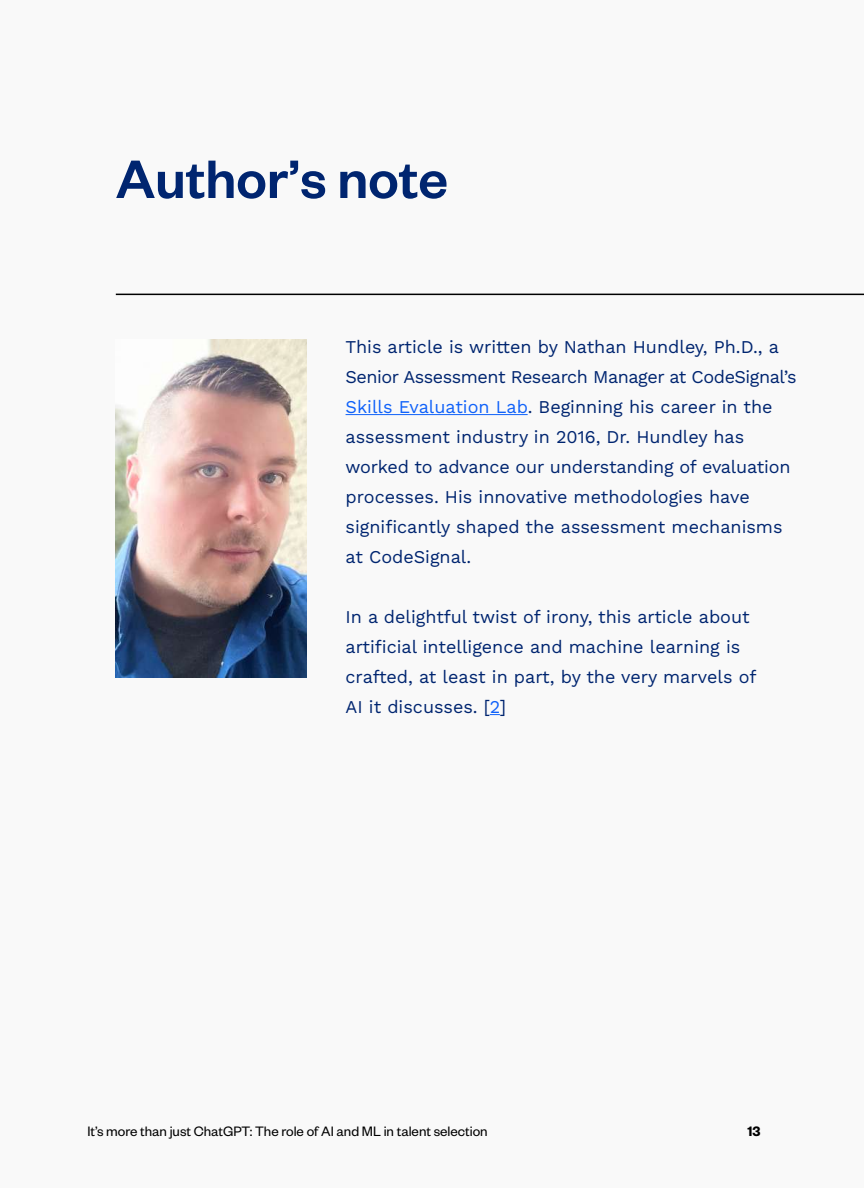
<style>
.page{position:relative;width:864px;height:1188px;background:#f9f9f9}
.page>*{position:absolute;margin:0;border:0;box-sizing:border-box;transform-origin:0 0}
.t1{font:500 59.4px "Founders Grotesk";color:#002570}
.t2{font:18px/30px "Work Sans";color:#002570}
.t3{font:15px "Founders Grotesk";color:#000}
.t4{font:600 15px "Founders Grotesk";color:#000}
.s1{color:#1062fa}
</style>
<div class="page">
<img style="left:116px;top:340px;width:190px;height:337px">
<hr style="left:346px;top:414px;width:182px;height:1px;background:#1062fa">
<hr style="left:116px;top:294px;width:748px;height:1px;background:#000">
<h1 class="t1" style="left:116px;top:142px;width:334px">Author’s note</h1>
<p class="t2" style="left:346px;top:331px;width:453px">This article is written by Nathan Hundley, Ph.D., a Senior Assessment Research Manager at CodeSignal’s <span class="s1">Skills Evaluation Lab</span>. Beginning his career in the assessment industry in 2016, Dr. Hundley has worked to advance our understanding of evaluation processes. His innovative methodologies have significantly shaped the assessment mechanisms at CodeSignal.</p>
<p class="t2" style="left:346px;top:601px;width:412px">In a delightful twist of irony, this article about artificial intelligence and machine learning is crafted, at least in part, by the very marvels of AI it discusses. [<span class="s1">2</span>]</p>
<p class="t3" style="left:87px;top:1122px;width:402px">It’s more than just ChatGPT: The role of AI and ML in talent selection</p>
<p class="t4" style="left:748px;top:1121px;width:15px">13</p>
</div>
